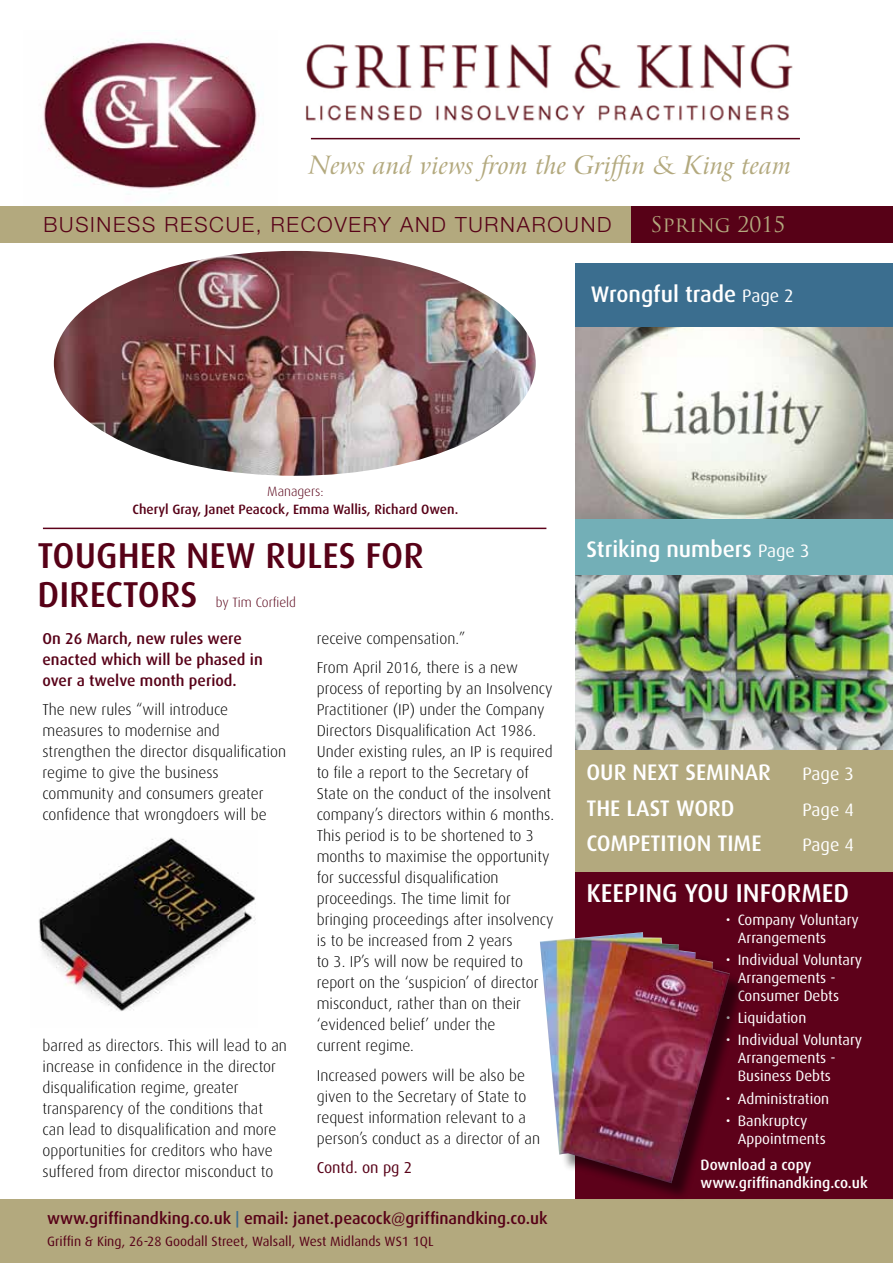
<style>
.page{position:relative;width:893px;height:1263px;background:#fff}
.page>*{position:absolute;margin:0;border:0;box-sizing:border-box;transform-origin:0 0}
.t1{font:500 36px/39px "Dax";color:#570117}
.t2{font:500 25.8px "Dax";color:#fff}
.t3{font:italic 25.5px "Arrus BT";color:#b3a97e}
.t4{font:500 22.5px "Dax";color:#fff}
.t5{font:300 21px "Helvetica Neue";letter-spacing:.08em;color:#570117}
.t6{font:21px "Trajan Pro";color:#b3a97e}
.t7{font:18px "Dax";color:#fff}
.t8{font:500 16.5px "Dax";color:#570117}
.t9{font:300 15.75px/21px "Dax";color:#000}
.t10{font:500 15.75px/21px "Dax";color:#570117}
.t11{font:15.75px "Dax";color:#570117}
.t12{font:15px/18px "Dax";color:#fff}
.t13{font:500 15px/18px "Dax";color:#fff}
.t14{font:13.5px "Dax";color:#570117}
.t15{font:500 13.5px "Dax";color:#570117}
.t16{font:300 13.5px "Dax";color:#570117}
.s1{font-weight:400;font-size:18px}
.s2{color:#3b6e8f}
</style>
<div class="page">
<img style="left:41px;top:39px;width:218px;height:155px">
<img style="left:575px;top:327px;width:318px;height:192px">
<div style="left:0;top:206px;width:646px;height:37px;background:#b3a97e"></div>
<div style="left:575px;top:519px;width:318px;height:64px;background:#73afb7"></div>
<div style="left:575px;top:872px;width:318px;height:391px;background:#5d011a"></div>
<div style="left:0;top:1199px;width:893px;height:64px;background:#b3a97e"></div>
<img style="left:575px;top:575px;width:318px;height:175px">
<div style="left:543px;top:935px;width:205px;height:266px;background:#000;opacity:.5"></div>
<img style="left:540px;top:932px;width:190px;height:251px">
<div style="left:575px;top:263px;width:318px;height:64px;background:#3b6e8f"></div>
<img style="left:305px;top:44px;width:488px;height:77px">
<hr style="left:311px;top:138px;width:489px;height:1px;background:#570117">
<div style="left:575px;top:750px;width:318px;height:122px;background:#b3a97e"></div>
<div style="left:632px;top:206px;width:261px;height:37px;background:#570117"></div>
<img style="left:54px;top:251px;width:482px;height:225px">
<hr style="left:43px;top:528px;width:503px;height:1px;background:#5d011a">
<img style="left:38px;top:837px;width:218px;height:174px">
<h3 class="t3" style="left:309px;top:149px;width:484px">News and views from the Griffin &amp; King team</h3>
<h3 class="t5" style="left:44px;top:211px;width:569px">BUSINESS RESCUE, RECOVERY AND TURNAROUND</h3>
<h3 class="t6" style="left:651px;top:211px;width:136px">Spring 2015</h3>
<h3 class="t4" style="left:591px;top:282px;width:204px">Wrongful trade <span class="s1">Page 2</span></h3>
<p class="t16" style="left:267px;top:484px;width:58px">Managers:</p>
<p class="t15" style="left:133px;top:502px;width:327px">Cheryl Gray, Janet Peacock, Emma Wallis, Richard Owen.</p>
<h1 class="t1" style="left:38px;top:536px;width:388px">TOUGHER NEW RULES FOR<br>DIRECTORS</h1>
<p class="t16" style="left:216px;top:594px;width:82px">by Tim Corfield</p>
<p class="t10" style="left:43px;top:628px;width:222px">On 26 March, new rules were enacted which will be phased in over a twelve month period.</p>
<p class="t9" style="left:43px;top:699px;width:245px">The new rules “will introduce measures to modernise and strengthen the director disqualification regime to give the business community and consumers greater confidence that wrongdoers will be</p>
<p class="t9" style="left:43px;top:1035px;width:246px">barred as directors. This will lead to an increase in confidence in the director disqualification regime, greater transparency of the conditions that can lead to disqualification and more opportunities for creditors who have suffered from director misconduct to</p>
<p class="t9" style="left:317px;top:624px;width:203px;line-height:29.5px">receive compensation.”<br>From April 2016, there is a new</p>
<p class="t9" style="left:317px;top:678px;width:239px">process of reporting by an Insolvency Practitioner (IP) under the Company Directors Disqualification Act 1986.<br>Under existing rules, an IP is required to file a report to the Secretary of State on the conduct of the insolvent company’s directors within 6 months.<br>This period is to be shortened to 3 months to maximise the opportunity for successful disqualification proceedings. The time limit for bringing proceedings after insolvency is to be increased from 2 years<br>to 3. IP’s will now be required to report on the ‘suspicion’ of director misconduct, rather than on their ‘evidenced belief’ under the<br>current regime.</p>
<p class="t9" style="left:317px;top:1065px;width:225px">Increased powers will be also be given to the Secretary of State to request information relevant to a person’s conduct as a director of an</p>
<p class="t11" style="left:317px;top:1159px;width:97px">Contd. on pg 2</p>
<p class="t8" style="left:47px;top:1209px;width:502px">www.griffinandking.co.uk <span class="s2">|</span> email: janet.peacock@griffinandking.co.uk</p>
<p class="t14" style="left:47px;top:1234px;width:388px">Griffin &amp; King, 26-28 Goodall Street, Walsall, West Midlands WS1 1QL</p>
<h3 class="t4" style="left:586px;top:537px;width:225px">Striking numbers <span class="s1">Page 3</span></h3>
<h3 class="t4" style="left:586px;top:760px;width:186px">OUR NEXT SEMINAR</h3>
<p class="t7" style="left:802px;top:764px;width:53px">Page 3</p>
<h3 class="t4" style="left:586px;top:795px;width:150px">THE LAST WORD</h3>
<p class="t7" style="left:802px;top:800px;width:53px">Page 4</p>
<h3 class="t4" style="left:586px;top:831px;width:177px">COMPETITION TIME</h3>
<p class="t7" style="left:802px;top:835px;width:53px">Page 4</p>
<h2 class="t2" style="left:586px;top:879px;width:264px">KEEPING YOU INFORMED</h2>
<p class="t12" style="left:738px;top:910px;width:123px;text-indent:-12px">• Company Voluntary<br>Arrangements</p>
<p class="t12" style="left:738px;top:951px;width:126px;text-indent:-12px">• Individual Voluntary<br>Arrangements -<br>Consumer Debts</p>
<p class="t12" style="left:726px;top:1009px;width:82px">• Liquidation</p>
<p class="t12" style="left:738px;top:1031px;width:126px;text-indent:-12px">• Individual Voluntary<br>Arrangements -<br>Business Debts</p>
<p class="t12" style="left:726px;top:1089px;width:105px">• Administration</p>
<p class="t12" style="left:738px;top:1112px;width:90px;text-indent:-12px">• Bankruptcy<br>Appointments</p>
<p class="t13" style="left:701px;top:1155px;width:169px">Download a copy www.griffinandking.co.uk</p>
</div>
